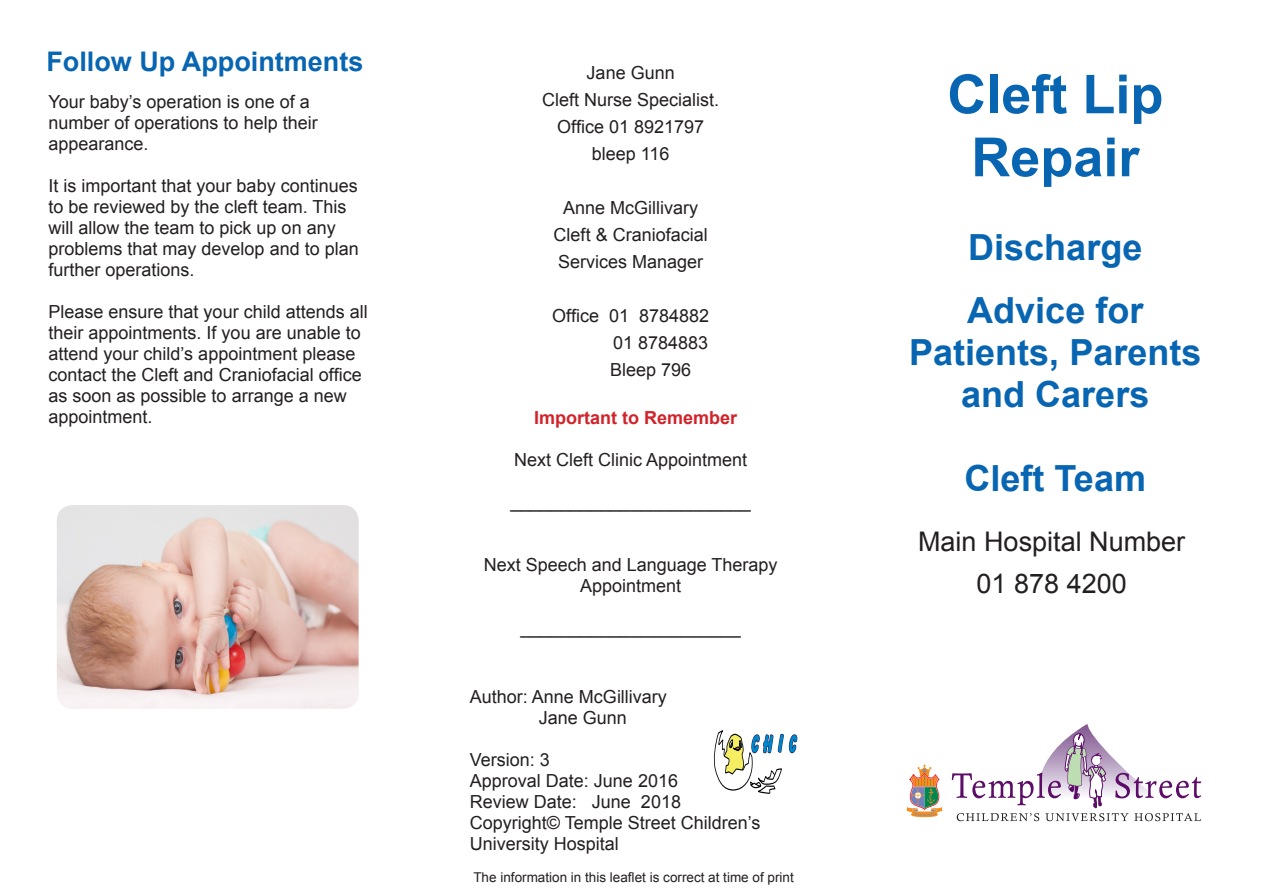
<style>
.page{position:relative;width:1263px;height:893px;background:#fff}
.page>*{position:absolute;margin:0;border:0;box-sizing:border-box;transform-origin:0 0}
.t1{font:700 54px "Arial";color:#0765b2}
.t2{font:700 36px "Arial";color:#0765b2}
.t3{font:27px "Arial";color:#231f20}
.t4{font:700 27px "Arial";color:#0765b2}
.t5{font:18px/21px "Arial";color:#231f20}
.t6{font:700 18px "Arial";color:#d1232a}
.t7{font:13.5px "Arial";color:#231f20}
</style>
<div class="page">
<svg style="left:713px;top:730px;width:84px;height:64px"></svg>
<svg style="left:906px;top:764px;width:36px;height:53px"></svg>
<svg style="left:952px;top:724px;width:249px;height:97px"></svg>
<img style="left:57px;top:505px;width:302px;height:204px">
<p class="t4" style="left:46px;top:44px;width:318px">Follow Up Appointments</p>
<p class="t5" style="left:49px;top:92px;width:263px">Your baby’s operation is one of a</p>
<p class="t5" style="left:49px;top:113px;width:271px">number of operations to help their</p>
<p class="t5" style="left:49px;top:134px;width:102px">appearance.</p>
<p class="t5" style="left:49px;top:176px;width:312px">It is important that your baby continues to be reviewed by the cleft team. This will allow the team to pick up on any problems that may develop and to plan further operations.</p>
<p class="t5" style="left:49px;top:302px;width:321px">Please ensure that your child attends all their appointments. If you are unable to attend your child’s appointment please contact the Cleft and Craniofacial office as soon as possible to arrange a new</p>
<p class="t5" style="left:49px;top:407px;width:106px">appointment.</p>
<p class="t5" style="left:587px;top:62px;width:90px">Jane Gunn</p>
<p class="t5" style="left:542px;top:89px;width:179px">Cleft Nurse Specialist.</p>
<p class="t5" style="left:557px;top:116px;width:149px">Office 01 8921797</p>
<p class="t5" style="left:592px;top:143px;width:79px">bleep 116</p>
<p class="t5" style="left:563px;top:197px;width:137px">Anne McGillivary</p>
<p class="t5" style="left:554px;top:224px;width:156px">Cleft &amp; Craniofacial</p>
<p class="t5" style="left:558px;top:251px;width:147px">Services Manager</p>
<p class="t5" style="left:552px;top:305px;width:159px">Office 01 8784882</p>
<p class="t5" style="left:613px;top:332px;width:97px">01 8784883</p>
<p class="t5" style="left:610px;top:359px;width:83px">Bleep 796</p>
<p class="t6" style="left:534px;top:406px;width:205px">Important to Remember</p>
<p class="t5" style="left:514px;top:449px;width:235px">Next Cleft Clinic Appointment</p>
<p class="t5" style="left:510px;top:491px;width:242px">________________________</p>
<p class="t5" style="left:484px;top:554px;width:295px;text-align:center">Next Speech and Language Therapy<br>Appointment</p>
<p class="t5" style="left:521px;top:617px;width:222px">______________________</p>
<p class="t5" style="left:470px;top:686px;width:199px">Author: Anne McGillivary</p>
<p class="t5" style="left:539px;top:707px;width:90px">Jane Gunn</p>
<p class="t5" style="left:470px;top:749px;width:82px">Version: 3</p>
<p class="t5" style="left:470px;top:770px;width:210px">Approval Date: June 2016</p>
<p class="t5" style="left:470px;top:791px;width:213px">Review Date: June 2018</p>
<p class="t5" style="left:470px;top:812px;width:292px">Copyright© Temple Street Children’s</p>
<p class="t5" style="left:470px;top:833px;width:151px">University Hospital</p>
<p class="t7" style="left:473px;top:868px;width:322px">The information in this leaflet is correct at time of print</p>
<p class="t1" style="left:947px;top:59px;width:217px">Cleft Lip</p>
<p class="t1" style="left:971px;top:122px;width:170px">Repair</p>
<p class="t2" style="left:968px;top:224px;width:176px">Discharge</p>
<p class="t2" style="left:967px;top:287px;width:178px">Advice for</p>
<p class="t2" style="left:909px;top:329px;width:294px">Patients, Parents</p>
<p class="t2" style="left:961px;top:371px;width:190px">and Carers</p>
<p class="t2" style="left:965px;top:455px;width:183px">Cleft Team</p>
<p class="t3" style="left:918px;top:524px;width:269px">Main Hospital Number</p>
<p class="t3" style="left:976px;top:566px;width:152px">01 878 4200</p>
</div>
